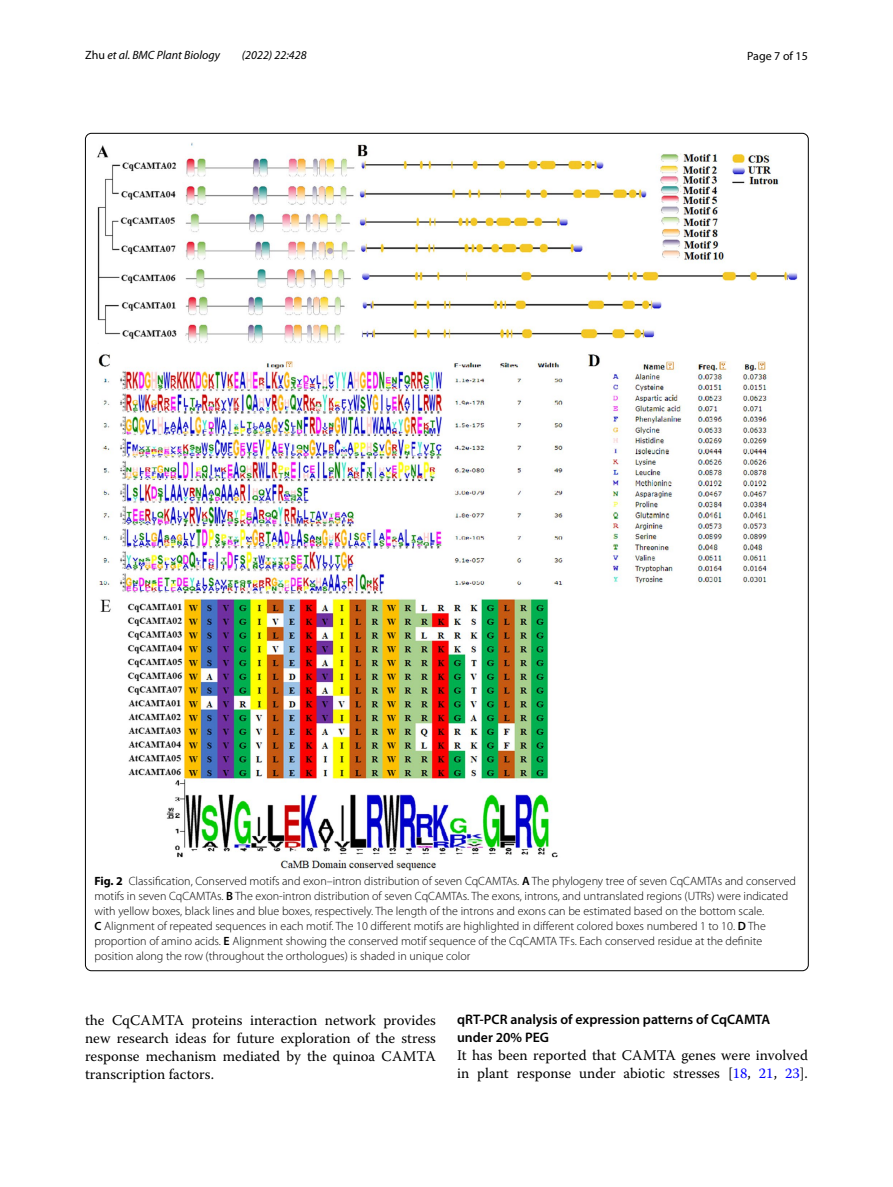
<style>
.page{position:relative;width:893px;height:1187px;background:#fff}
.page>*{position:absolute;margin:0;border:0;box-sizing:border-box;transform-origin:0 0}
.t1{font:14.7px/18px "Warnock Pro";color:#000;text-align:justify}
.t2{font:600 13.8px/18px "Myriad Pro";color:#000}
.t3{font:300 12px/15px "Myriad Pro";color:#000}
.t4{font:italic 12px "Myriad Pro";color:#000}
.t5{font:12px "Myriad Pro";color:#000}
.s1{font-style:normal}
.s2{font-weight:700}
.s3{font-weight:600}
.s4{color:#00f}
</style>
<div class="page">
<img style="left:97px;top:142px;width:700px;height:728px">
<p class="t4" style="left:85px;top:48px;width:137px"><span class="s1">Zhu</span> et al. BMC Plant Biology</p>
<p class="t4" style="left:242px;top:48px;width:66px">(2022) 22:428</p>
<p class="t5" style="left:747px;top:48px;width:62px">Page 7 of 15</p>
<p class="t3" style="left:94px;top:873px;width:703px"><span class="s2">Fig. 2</span> Classification, Conserved motifs and exon–intron distribution of seven CqCAMTAs. <span class="s3">A</span> The phylogeny tree of seven CqCAMTAs and conserved motifs in seven CqCAMTAs. <span class="s3">B</span> The exon-intron distribution of seven CqCAMTAs. The exons, introns, and untranslated regions (UTRs) were indicated with yellow boxes, black lines and blue boxes, respectively. The length of the introns and exons can be estimated based on the bottom scale.<br><span class="s3">C</span> Alignment of repeated sequences in each motif. The 10 different motifs are highlighted in different colored boxes numbered 1 to 10. <span class="s3">D</span> The proportion of amino acids. <span class="s3">E</span> Alignment showing the conserved motif sequence of the CqCAMTA TFs. Each conserved residue at the definite position along the row (throughout the orthologues) is shaded in unique color</p>
<p class="t1" style="left:85px;top:1010px;width:352px">the CqCAMTA proteins interaction network provides new research ideas for future exploration of the stress response mechanism mediated by the quinoa CAMTA transcription factors.</p>
<p class="t2" style="left:457px;top:1010px;width:315px">qRT‑PCR analysis of expression patterns of CqCAMTA under 20% PEG</p>
<p class="t1" style="left:457px;top:1046px;width:352px">It has been reported that CAMTA genes were involved in plant response under abiotic stresses [<span class="s4">18</span>, <span class="s4">21</span>, <span class="s4">23</span>].</p>
</div>
